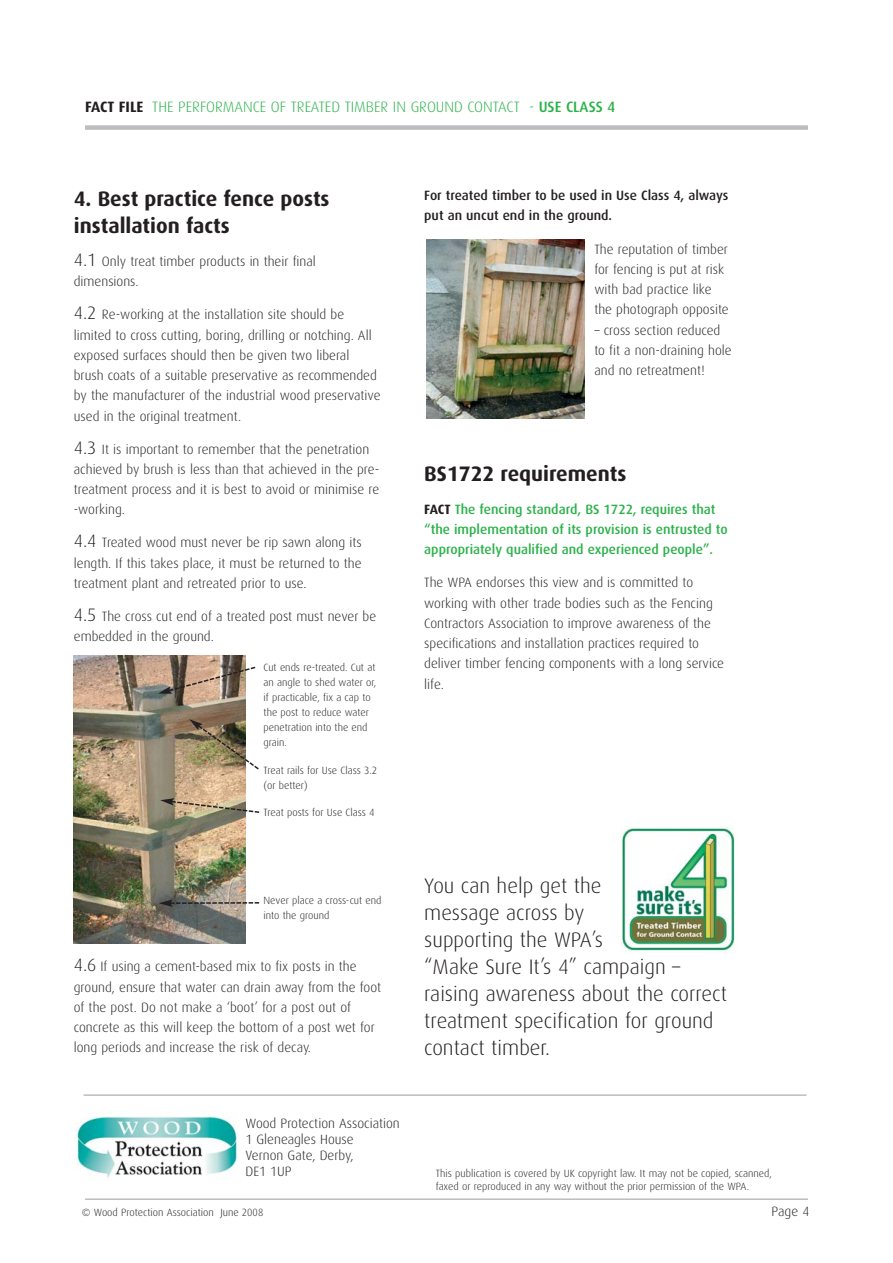
<style>
.page{position:relative;width:893px;height:1263px;background:#fff}
.page>*{position:absolute;margin:0;border:0;box-sizing:border-box;transform-origin:0 0}
.t1{font:300 21px/27px "Dax";color:#231f20}
.t2{font:700 21px/27px "Dax";color:#231f20}
.t3{font:300 15px "Dax";color:#2bb14a}
.t4{font:300 13.5px/20.2px "Dax";color:#231f20}
.t5{font:500 13.5px/20.2px "Dax";color:#2bb14a}
.t6{font:500 13.5px/20.2px "Dax";color:#231f20}
.t7{font:300 10.5px/15px "Dax";color:#231f20}
.s1{font-weight:700;color:#231f20}
.s2{font-weight:500}
.s3{font-size:18px}
</style>
<div class="page">
<hr style="left:85px;top:1198px;width:723px;height:2px;background:#bbbdc0">
<hr style="left:84px;top:1094px;width:722px;height:2px;background:#bbbdc0">
<img style="left:75px;top:1116px;width:162px;height:62px">
<div style="left:85px;top:125px;width:723px;height:5px;background:#bbbdc0"></div>
<img style="left:427px;top:240px;width:157px;height:178px">
<img style="left:621px;top:828px;width:114px;height:124px">
<img style="left:73px;top:655px;width:172px;height:288px">
<svg style="left:158px;top:665px;width:98px;height:29px;background:#a5907f"></svg>
<svg style="left:189px;top:719px;width:70px;height:52px"></svg>
<svg style="left:160px;top:798px;width:100px;height:16px;background:#b6a78e"></svg>
<svg style="left:159px;top:899px;width:100px;height:8px"></svg>
<p class="t3" style="left:85px;top:100px;width:532px"><span class="s1">FACT FILE</span> THE PERFORMANCE OF TREATED TIMBER IN GROUND CONTACT - <span class="s2">USE CLASS 4</span></p>
<h1 class="t2" style="left:74px;top:186px;width:257px">4. Best practice fence posts installation facts</h1>
<p class="t4" style="left:74px;top:252px;width:244px"><span class="s3">4.1</span> Only treat timber products in their final dimensions.</p>
<p class="t4" style="left:74px;top:305px;width:308px"><span class="s3">4.2</span> Re-working at the installation site should be limited to cross cutting, boring, drilling or notching. All exposed surfaces should then be given two liberal brush coats of a suitable preservative as recommended by the manufacturer of the industrial wood preservative used in the original treatment.</p>
<p class="t4" style="left:74px;top:439px;width:307px"><span class="s3">4.3</span> It is important to remember that the penetration achieved by brush is less than that achieved in the pre&shy;treatment process and it is best to avoid or minimise re -working.</p>
<p class="t4" style="left:74px;top:533px;width:289px;text-align:justify"><span class="s3">4.4</span> Treated wood must never be rip sawn along its length. If this takes place, it must be returned to the treatment plant and retreated prior to use.</p>
<p class="t4" style="left:74px;top:607px;width:304px"><span class="s3">4.5</span> The cross cut end of a treated post must never be embedded in the ground.</p>
<p class="t7" style="left:264px;top:660px;width:114px">Cut ends re-treated. Cut at an angle to shed water or, if practicable, fix a cap to the post to reduce water penetration into the end grain.</p>
<p class="t7" style="left:264px;top:763px;width:115px">Treat rails for Use Class 3.2 (or better)</p>
<p class="t7" style="left:264px;top:806px;width:113px">Treat posts for Use Class 4</p>
<p class="t7" style="left:264px;top:893px;width:119px">Never place a cross-cut end into the ground</p>
<p class="t4" style="left:74px;top:957px;width:309px"><span class="s3">4.6</span> If using a cement-based mix to fix posts in the ground, ensure that water can drain away from the foot of the post. Do not make a ‘boot’ for a post out of concrete as this will keep the bottom of a post wet for long periods and increase the risk of decay.</p>
<p class="t4" style="left:245px;top:1115px;width:156px;line-height:16.2px">Wood Protection Association<br>1 Gleneagles House<br>Vernon Gate, Derby,<br>DE1 1UP</p>
<p class="t6" style="left:424px;top:186px;width:306px">For treated timber to be used in Use Class 4, always put an uncut end in the ground.</p>
<p class="t4" style="left:594px;top:239px;width:136px">The reputation of timber for fencing is put at risk with bad practice like the photograph opposite</p>
<p class="t4" style="left:594px;top:320px;width:139px">– cross section reduced to fit a non-draining hole and no retreatment!</p>
<h1 class="t2" style="left:424px;top:461px;width:204px">BS1722 requirements</h1>
<p class="t5" style="left:424px;top:500px;width:305px"><span class="s1">FACT</span> The fencing standard, BS 1722, requires that “the implementation of its provision is entrusted to appropriately qualified and experienced people”.</p>
<p class="t4" style="left:424px;top:573px;width:301px">The WPA endorses this view and is committed to working with other trade bodies such as the Fencing Contractors Association to improve awareness of the specifications and installation practices required to deliver timber fencing components with a long service life.</p>
<h1 class="t1" style="left:424px;top:873px;width:304px">You can help get the<br>message across by<br>supporting the WPA’s<br>“Make Sure It’s 4” campaign – raising awareness about the correct treatment specification for ground contact timber.</h1>
<p class="t7" style="left:436px;top:1168px;width:338px;line-height:12.6px">This publication is covered by UK copyright law. It may not be copied, scanned, faxed or reproduced in any way without the prior permission of the WPA.</p>
<p class="t7" style="left:82px;top:1205px;width:183px">© Wood Protection Association June 2008</p>
<p class="t4" style="left:772px;top:1201px;width:39px">Page 4</p>
</div>
